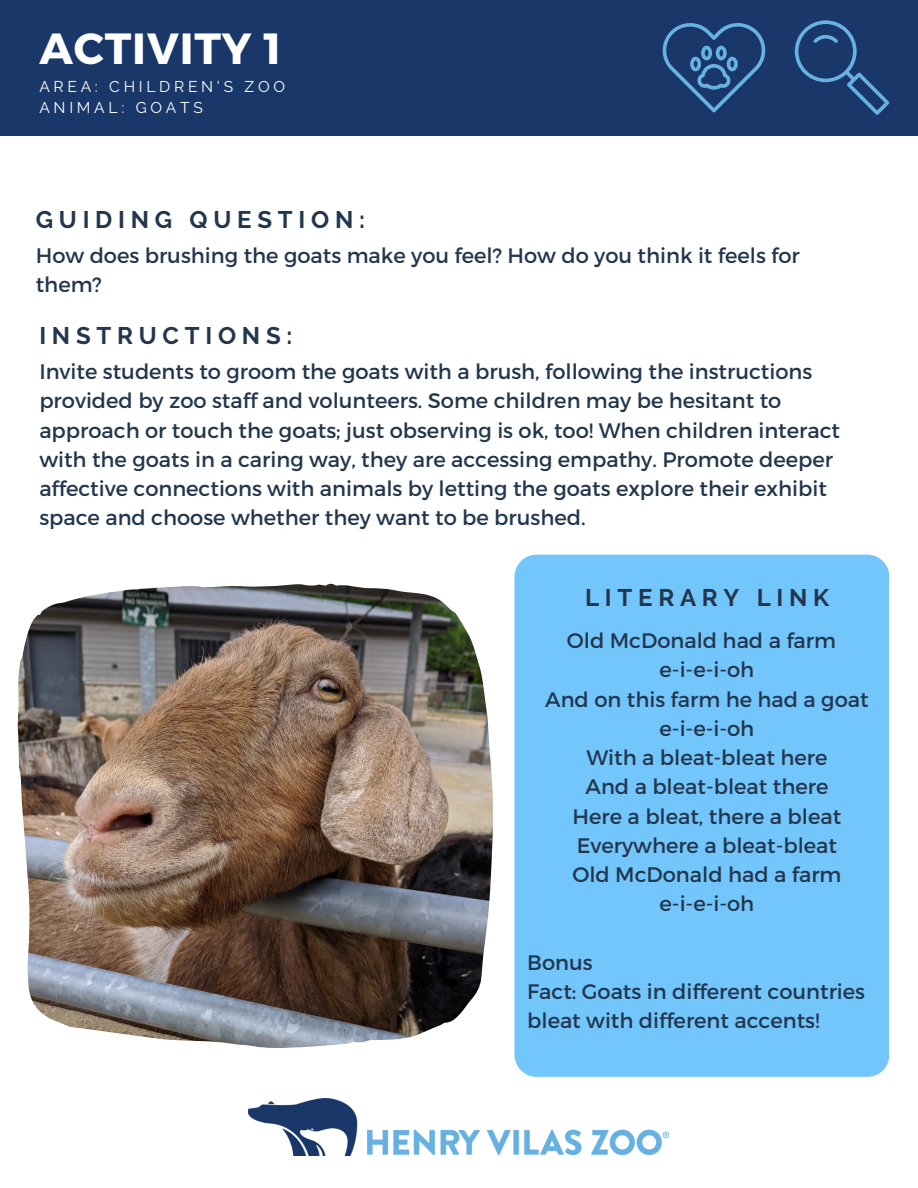
<style>
.page{position:relative;width:918px;height:1188px;background:#fff}
.page>*{position:absolute;margin:0;border:0;box-sizing:border-box;transform-origin:0 0}
.t1{font:700 43.65px "Montserrat";letter-spacing:.02em;color:#fff}
.t2{font:700 24px "Raleway";letter-spacing:.24em;color:#22364d}
.t3{font:21px/29.2px "Montserrat";color:#22364d}
.t4{font:15.6px "Raleway";letter-spacing:.24em;color:#fff}
</style>
<div class="page">
<div style="left:0;top:0;width:918px;height:135px;background:#193768"></div>
<img style="left:249px;top:1099px;width:420px;height:57px">
<svg style="left:663px;top:23px;width:102px;height:89px"></svg>
<svg style="left:795px;top:20px;width:94px;height:95px"></svg>
<img style="left:18px;top:584px;width:475px;height:464px">
<div style="left:514px;top:555px;width:375px;height:522px;background:#73c6fc;border-radius:22px"></div>
<h1 class="t1" style="left:39px;top:20px;width:243px">ACTIVITY 1</h1>
<h2 class="t4" style="left:39px;top:77px;width:247px">AREA: CHILDREN'S ZOO</h2>
<h3 class="t4" style="left:39px;top:98px;width:165px">ANIMAL: GOATS</h3>
<h2 class="t2" style="left:36px;top:206px;width:331px">GUIDING QUESTION:</h2>
<p class="t3" style="left:36px;top:240px;width:766px">How does brushing the goats make you feel? How do you think it feels for them?</p>
<p class="t2" style="left:39px;top:321px;width:255px">INSTRUCTIONS:</p>
<p class="t3" style="left:39px;top:356px;width:802px">Invite students to groom the goats with a brush, following the instructions provided by zoo staff and volunteers. Some children may be hesitant to approach or touch the goats; just observing is ok, too! When children interact with the goats in a caring way, they are accessing empathy. Promote deeper affective connections with animals by letting the goats explore their exhibit space and choose whether they want to be brushed.</p>
<h2 class="t2" style="left:585px;top:583px;width:246px">LITERARY LINK</h2>
<h3 class="t3" style="left:545px;top:625px;width:325px;text-align:center">Old McDonald had a farm e-i-e-i-oh<br>And on this farm he had a goat e-i-e-i-oh<br>With a bleat-bleat here<br>And a bleat-bleat there<br>Here a bleat, there a bleat<br>Everywhere a bleat-bleat<br>Old McDonald had a farm e-i-e-i-oh</h3>
<p class="t3" style="left:527px;top:947px;width:339px">Bonus<br>Fact: Goats in different countries bleat with different accents!</p>
</div>
